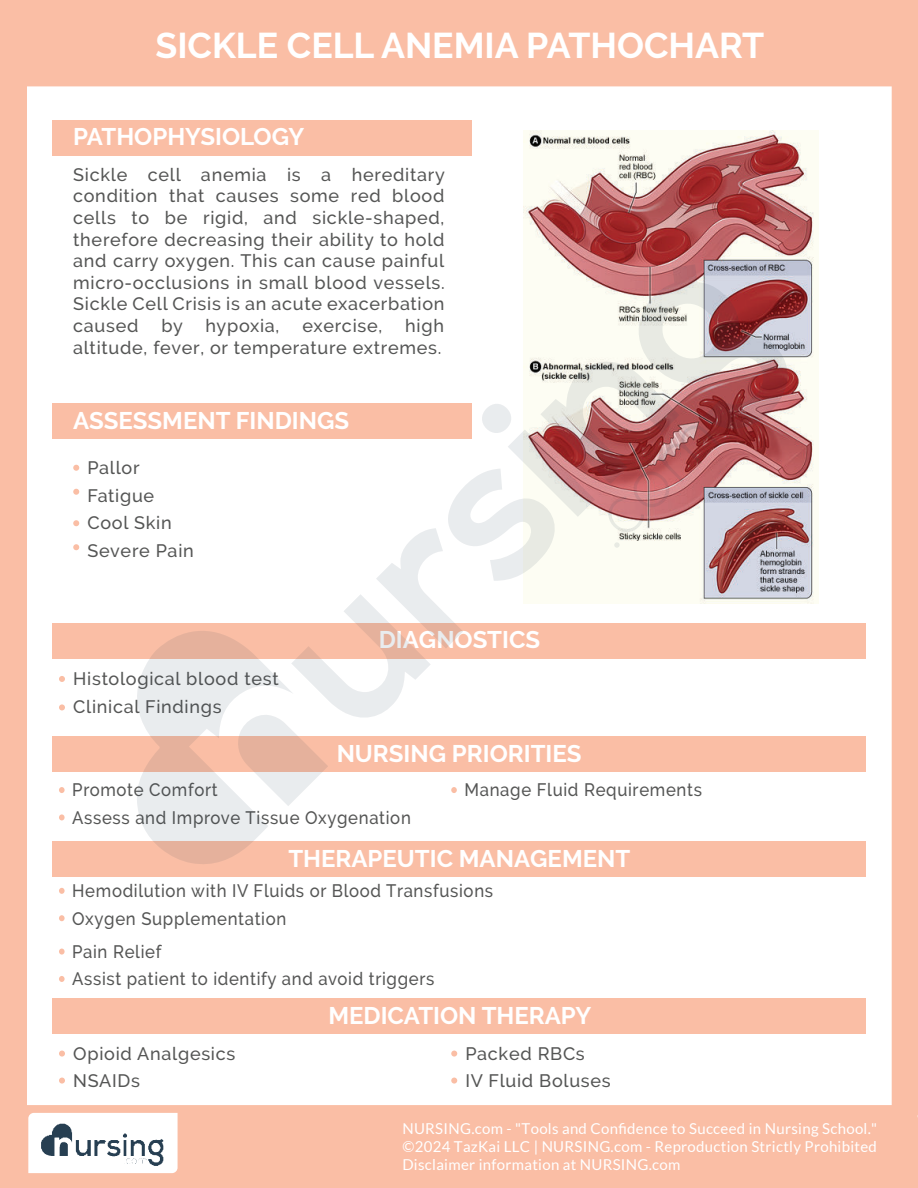
<style>
.page{position:relative;width:918px;height:1188px;background:#fff}
.page>*{position:absolute;margin:0;border:0;box-sizing:border-box;transform-origin:0 0}
.t1{font:700 35.7px "Raleway";color:#fff}
.t2{font:700 24px "Raleway";color:#fff}
.t3{font:500 18px/21.6px "Raleway";letter-spacing:.04em;color:#555655}
.t4{font:500 18px/27.6px "Raleway";letter-spacing:.04em;color:#555655;scale:.93 1}
.t5{font:15px/18px "Lato";letter-spacing:.02em;color:#fff;text-align:justify}
</style>
<div class="page">
<div style="left:26px;top:0;width:892px;height:86px;background:#fabea5"></div>
<div style="left:26px;top:1105px;width:892px;height:83px;background:#fabea5"></div>
<div style="left:892px;top:2px;width:26px;height:1119px;background:#fabea5"></div>
<div style="left:0;top:0;width:26px;height:1188px;background:#fabea5"></div>
<div style="left:52px;top:120px;width:419px;height:35px;background:#fabea5"></div>
<div style="left:52px;top:403px;width:419px;height:36px;background:#fabea5"></div>
<div style="left:52px;top:623px;width:814px;height:35px;background:#fabea5"></div>
<div style="left:52px;top:737px;width:814px;height:35px;background:#fabea5"></div>
<div style="left:52px;top:842px;width:814px;height:35px;background:#fabea5"></div>
<svg style="left:59px;top:888px;width:6px;height:6px"></svg>
<svg style="left:59px;top:915px;width:6px;height:6px"></svg>
<svg style="left:59px;top:949px;width:6px;height:6px"></svg>
<svg style="left:59px;top:976px;width:6px;height:6px"></svg>
<svg style="left:59px;top:787px;width:6px;height:6px"></svg>
<svg style="left:59px;top:814px;width:6px;height:6px"></svg>
<svg style="left:59px;top:676px;width:6px;height:6px"></svg>
<svg style="left:59px;top:704px;width:6px;height:6px"></svg>
<svg style="left:73px;top:465px;width:6px;height:6px"></svg>
<svg style="left:73px;top:489px;width:6px;height:6px"></svg>
<svg style="left:73px;top:520px;width:6px;height:6px"></svg>
<svg style="left:73px;top:544px;width:6px;height:6px"></svg>
<svg style="left:451px;top:1051px;width:6px;height:6px"></svg>
<div style="left:52px;top:999px;width:814px;height:35px;background:#fabea5"></div>
<svg style="left:59px;top:1051px;width:6px;height:6px"></svg>
<svg style="left:451px;top:1078px;width:6px;height:6px"></svg>
<svg style="left:59px;top:1078px;width:6px;height:6px"></svg>
<img style="left:523px;top:131px;width:296px;height:472px">
<svg style="left:28px;top:1113px;width:150px;height:60px"></svg>
<img style="left:36px;top:1118px;width:134px;height:50px">
<svg style="left:137px;top:264px;width:651px;height:600px"></svg>
<h1 class="t1" style="left:156px;top:25px;width:610px">SICKLE CELL ANEMIA PATHOCHART</h1>
<h2 class="t2" style="left:73px;top:123px;width:232px">PATHOPHYSIOLOGY</h2>
<p class="t3" style="left:73px;top:165px;width:373px;text-align:justify">Sickle cell anemia is a hereditary condition that causes some red blood cells to be rigid, and sickle-shaped, therefore decreasing their ability to hold and carry oxygen. This can cause painful micro-occlusions in small blood vessels.<br>Sickle Cell Crisis is an acute exacerbation caused</p>
<p class="t3" style="left:73px;top:316px;width:372px;text-align:right">high<br>altitude, fever, or temperature extremes.</p>
<p class="t3" style="left:161px;top:316px;width:23px">by</p>
<p class="t3" style="left:205px;top:316px;width:76px">hypoxia,</p>
<p class="t3" style="left:302px;top:316px;width:81px">exercise,</p>
<h2 class="t2" style="left:73px;top:406px;width:277px">ASSESSMENT FINDINGS</h2>
<p class="t3" style="left:87px;top:456px;width:108px;line-height:27.6px">Pallor<br>Fatigue<br>Cool Skin<br>Severe Pain</p>
<p class="t3" style="left:73px;top:667px;width:207px;line-height:27.6px">Histological blood test<br>Clinical Findings</p>
<h2 class="t2" style="left:379px;top:626px;width:163px">DIAGNOSTICS</h2>
<h2 class="t2" style="left:337px;top:739px;width:246px">NURSING PRIORITIES</h2>
<p class="t4" style="left:72px;top:778px;width:366px">Promote Comfort<br>Assess and Improve Tissue Oxygenation</p>
<p class="t4" style="left:465px;top:778px;width:257px">Manage Fluid Requirements</p>
<h2 class="t2" style="left:288px;top:845px;width:344px">THERAPEUTIC MANAGEMENT</h2>
<p class="t4" style="left:72px;top:879px;width:454px">Hemodilution with IV Fluids or Blood Transfusions<br>Oxygen Supplementation</p>
<p class="t4" style="left:72px;top:939px;width:391px">Pain Relief<br>Assist patient to identify and avoid triggers</p>
<p class="t3" style="left:73px;top:1041px;width:164px;line-height:27.6px">Opioid Analgesics<br>NSAIDs</p>
<h2 class="t2" style="left:328px;top:1001px;width:264px">MEDICATION THERAPY</h2>
<p class="t3" style="left:465px;top:1041px;width:147px;line-height:27.6px">Packed RBCs<br>IV Fluid Boluses</p>
<p class="t5" style="left:402px;top:1120px;width:476px">NURSING.com - "Tools and Confidence to Succeed in Nursing School." ©2024 TazKai LLC | NURSING.com - Reproduction Strictly Prohibited Disclaimer information at NURSING.com</p>
</div>
